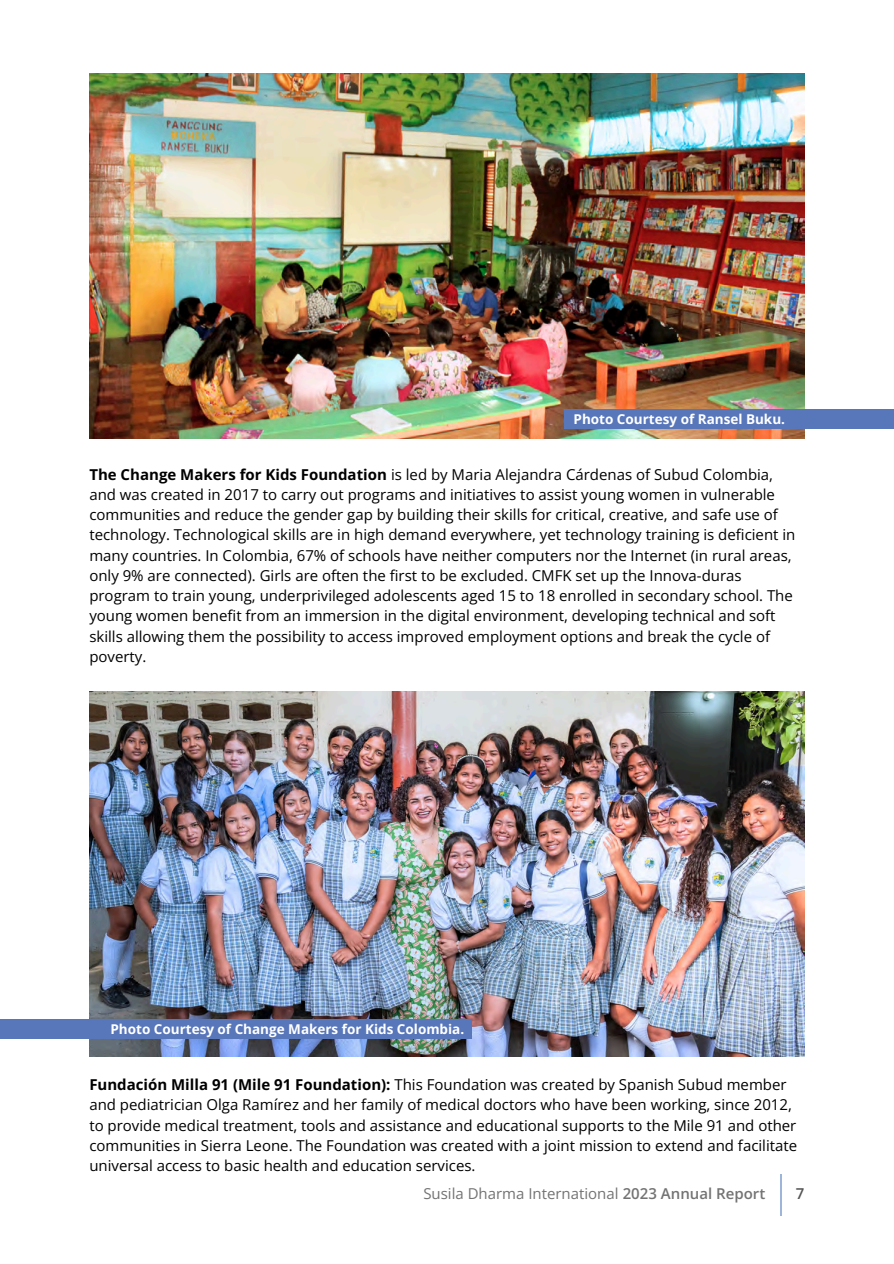
<style>
.page{position:relative;width:894px;height:1264px;background:#fff}
.page>*{position:absolute;margin:0;border:0;box-sizing:border-box;transform-origin:0 0}
.t1{font:15px/20.2px "Open Sans";color:#000}
.t2{font:15px "Open Sans";color:#737373}
.t3{font:600 15px "Open Sans";color:#545454}
.t4{font:700 13.5px "Open Sans";color:#fff}
.s1{font-weight:700}
.s2{font-weight:600}
</style>
<div class="page">
<hr style="left:780px;top:1174px;width:2px;height:41px;background:#9eb5db">
<img style="left:89px;top:74px;width:715px;height:364px">
<div style="left:564px;top:409px;width:329px;height:20px;background:#5876ba"></div>
<img style="left:89px;top:692px;width:715px;height:364px">
<div style="left:0;top:1019px;width:471px;height:20px;background:#5876ba"></div>
<p class="t4" style="left:573px;top:409px;width:213px">Photo Courtesy of Ransel Buku.</p>
<h1 class="t1" style="left:89px;top:463px;width:707px"><span class="s1">The Change Makers for Kids Foundation</span> is led by Maria Alejandra Cárdenas of Subud Colombia, and was created in 2017 to carry out programs and initiatives to assist young women in vulnerable communities and reduce the gender gap by building their skills for critical, creative, and safe use of technology. Technological skills are in high demand everywhere, yet technology training is deficient in many countries. In Colombia, 67% of schools have neither computers nor the Internet (in rural areas, only 9% are connected). Girls are often the first to be excluded. CMFK set up the Innova-duras program to train young, underprivileged adolescents aged 15 to 18 enrolled in secondary school. The young women benefit from an immersion in the digital environment, developing technical and soft skills allowing them the possibility to access improved employment options and break the cycle of poverty.</h1>
<p class="t4" style="left:110px;top:1019px;width:355px">Photo Courtesy of Change Makers for Kids Colombia.</p>
<p class="t1" style="left:89px;top:1074px;width:709px"><span class="s1">Fundación Milla 91 (Mile 91 Foundation):</span> This Foundation was created by Spanish Subud member and pediatrician Olga Ramírez and her family of medical doctors who have been working, since 2012, to provide medical treatment, tools and assistance and educational supports to the Mile 91 and other communities in Sierra Leone. The Foundation was created with a joint mission to extend and facilitate universal access to basic health and education services.</p>
<p class="t2" style="left:423px;top:1182px;width:343px">Susila Dharma International <span class="s2">2023 Annual Report</span></p>
<h1 class="t3" style="left:795px;top:1182px;width:10px">7</h1>
</div>
